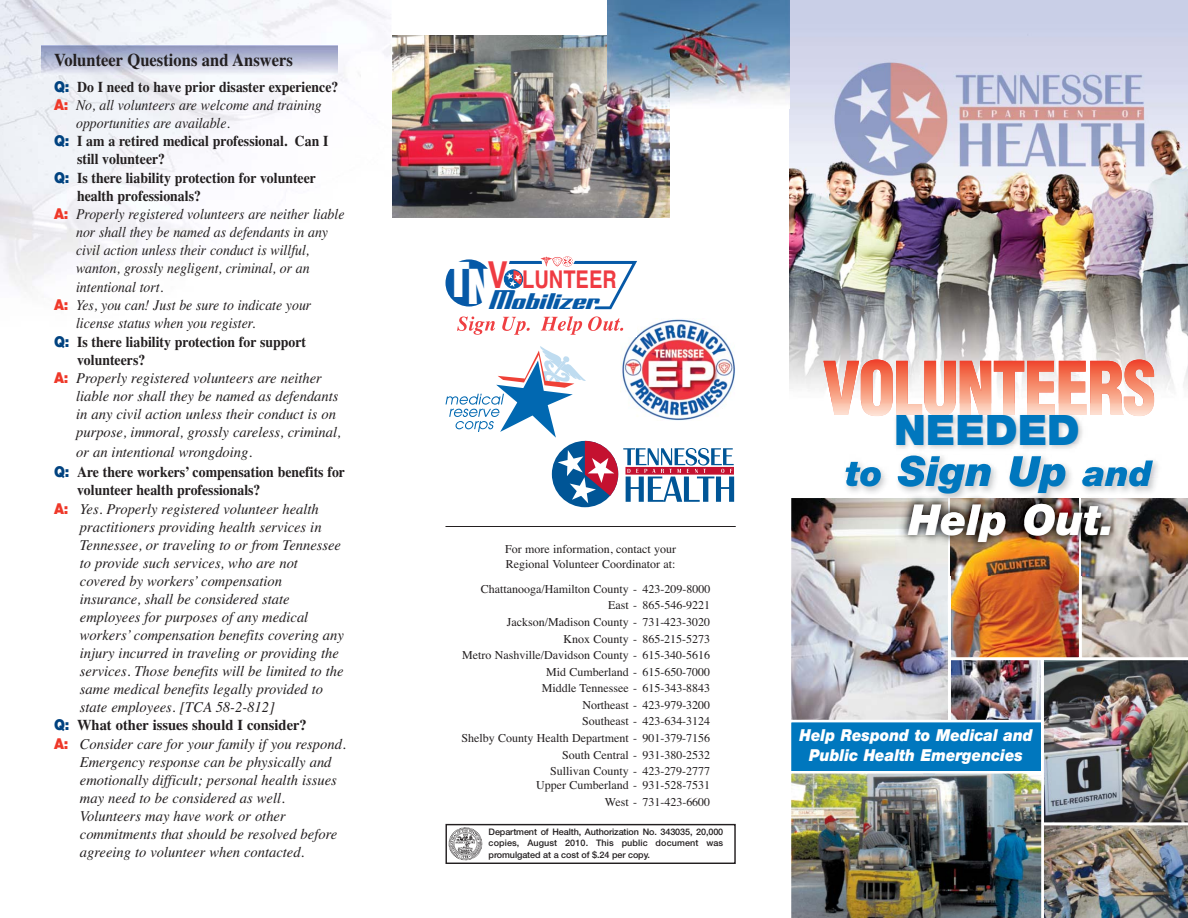
<style>
.page{position:relative;width:1188px;height:918px;background:#fff}
.page>*{position:absolute;margin:0;border:0;box-sizing:border-box;transform-origin:0 0}
.t1{font:italic 900 42px "Helvetica Neue";color:#0077be}
.t2{font:italic 900 42px "Helvetica Neue";color:#fff}
.t3{font:900 42px "Helvetica Neue";color:#0077be}
.t4{font:700 24.45px "Helvetica";color:#ef3b42;scale:.82 1}
.t5{font:700 18px "Times";color:#231f20;scale:.92 1}
.t6{font:italic 900 16.5px/19.5px "Helvetica Neue";color:#fff;text-align:center;scale:.92 1}
.t7{font:italic 15px "Times";color:#231f20}
.t8{font:italic 15px "Times";color:#231f20;scale:.92 1}
.t9{font:700 15px/20px "Times";color:#231f20;scale:.92 1}
.t10{font:700 15px "Times";color:#231f20}
.t11{font:12px/16.5px "Times";color:#231f20;text-align:right}
.t12{font:500 9px/11.2px "Helvetica Neue";letter-spacing:-.01em;color:#231f20;text-align:justify}
.s1{font-family:"Helvetica Neue";font-weight:900;color:#004280}
.s2{font-family:"Helvetica Neue";font-weight:900;font-style:normal;color:#ef3829}
.s3{font-weight:400;font-style:italic}
.s4{font-weight:900;font-stretch:condensed;font-size:46.8px;color:#fff}
.s5{font-weight:900;font-stretch:condensed;font-size:46.95px;color:#fff}
.s6{font-size:37.05px}
.s7{font-size:36px}
</style>
<div class="page">
<img style="left:392px;top:35px;width:277px;height:183px">
<img style="left:0;top:0;width:391px;height:289px">
<img style="left:790px;top:0;width:398px;height:479px">
<div style="left:445px;top:824px;width:291px;height:40px;border:1px solid #231f20"></div>
<img style="left:449px;top:828px;width:34px;height:33px">
<hr style="left:446px;top:526px;width:290px;height:1px;background:#231f20">
<img style="left:608px;top:0;width:182px;height:108px">
<img style="left:41px;top:46px;width:297px;height:28px">
<img style="left:791px;top:497px;width:397px;height:421px">
<img style="left:908px;top:504px;width:203px;height:20px">
<svg style="left:824px;top:360px;width:331px;height:43px"></svg>
<img style="left:790px;top:403px;width:398px;height:74px">
<img style="left:821px;top:444px;width:367px;height:33px">
<img style="left:845px;top:462px;width:36px;height:18px">
<img style="left:897px;top:456px;width:168px;height:24px">
<img style="left:1082px;top:461px;width:71px;height:19px">
<img style="left:832px;top:403px;width:322px;height:13px">
<img style="left:629px;top:319px;width:106px;height:60px">
<div style="left:552px;top:441px;width:66px;height:66px;background:#005596;border-radius:50%"></div>
<svg style="left:446px;top:346px;width:288px;height:157px"></svg>
<div style="left:446px;top:254px;width:191px;height:83px;background:#fff"></div>
<div style="left:445px;top:259px;width:48px;height:48px;background:#0659a7;border-radius:50%"></div>
<div style="left:488px;top:273px;width:11px;height:28px;background:#fff"></div>
<svg style="left:457px;top:316px;width:38px;height:19px"></svg>
<svg style="left:502px;top:317px;width:28px;height:18px"></svg>
<svg style="left:541px;top:316px;width:41px;height:19px"></svg>
<svg style="left:588px;top:316px;width:35px;height:15px"></svg>
<svg style="left:489px;top:257px;width:148px;height:52px"></svg>
<p class="t5" style="left:54px;top:54px;width:261px">Volunteer Questions and Answers</p>
<p class="t9" style="left:54px;top:78px;width:311px"><span class="s1">Q:</span> Do I need to have prior disaster experience?</p>
<p class="t8" style="left:54px;top:100px;width:293px"><span class="s2">A:</span> No, all volunteers are welcome and training</p>
<p class="t8" style="left:76px;top:118px;width:169px">opportunities are available.</p>
<p class="t9" style="left:54px;top:133px;width:300px"><span class="s1">Q:</span> I am a retired medical professional. Can I</p>
<p class="t9" style="left:77px;top:151px;width:97px">still volunteer?</p>
<p class="t9" style="left:54px;top:169px;width:286px"><span class="s1">Q:</span> Is there liability protection for volunteer</p>
<p class="t9" style="left:77px;top:187px;width:136px">health professionals?</p>
<p class="t8" style="left:54px;top:209px;width:317px"><span class="s2">A:</span> Properly registered volunteers are neither liable</p>
<p class="t8" style="left:76px;top:227px;width:275px">nor shall they be named as defendants in any</p>
<p class="t8" style="left:76px;top:245px;width:255px">civil action unless their conduct is willful,</p>
<p class="t8" style="left:76px;top:263px;width:255px">wanton, grossly negligent, criminal, or an</p>
<p class="t8" style="left:76px;top:281px;width:96px">intentional tort.</p>
<p class="t8" style="left:54px;top:300px;width:281px"><span class="s2">A:</span> Yes, you can! Just be sure to indicate your</p>
<p class="t8" style="left:76px;top:318px;width:196px">license status when you register.</p>
<p class="t9" style="left:54px;top:333px;width:276px"><span class="s1">Q:</span> Is there liability protection for support</p>
<p class="t9" style="left:77px;top:351px;width:76px">volunteers?</p>
<p class="t7" style="left:54px;top:373px;width:269px"><span class="s2">A:</span> Properly registered volunteers are neither</p>
<p class="t7" style="left:76px;top:391px;width:264px">liable nor shall they be named as defendants</p>
<p class="t7" style="left:76px;top:409px;width:261px">in any civil action unless their conduct is on</p>
<p class="t7" style="left:76px;top:427px;width:266px">purpose, immoral, grossly careless, criminal,</p>
<p class="t9" style="left:54px;top:444px;width:318px;text-indent:22px"><span class="s3">or an intentional wrongdoing.<br></span><span class="s1">Q:</span> Are there workers’ compensation benefits for</p>
<p class="t9" style="left:77px;top:482px;width:201px">volunteer health professionals?</p>
<p class="t7" style="left:54px;top:503px;width:266px"><span class="s2">A:</span> Yes. Properly registered volunteer health</p>
<p class="t7" style="left:80px;top:521px;width:243px">practitioners providing health services in</p>
<p class="t7" style="left:80px;top:539px;width:263px">Tennessee, or traveling to or from Tennessee</p>
<p class="t7" style="left:80px;top:557px;width:220px">to provide such services, who are not</p>
<p class="t7" style="left:80px;top:575px;width:204px">covered by workers’ compensation</p>
<p class="t7" style="left:80px;top:593px;width:211px">insurance, shall be considered state</p>
<p class="t7" style="left:80px;top:611px;width:230px">employees for purposes of any medical</p>
<p class="t7" style="left:80px;top:629px;width:266px">workers’ compensation benefits covering any</p>
<p class="t7" style="left:80px;top:647px;width:260px">injury incurred in traveling or providing the</p>
<p class="t7" style="left:80px;top:665px;width:265px">services. Those benefits will be limited to the</p>
<p class="t7" style="left:80px;top:683px;width:245px">same medical benefits legally provided to</p>
<p class="t7" style="left:80px;top:701px;width:196px">state employees. [TCA 58-2-812]</p>
<p class="t10" style="left:54px;top:720px;width:254px"><span class="s1">Q:</span> What other issues should I consider?</p>
<p class="t7" style="left:54px;top:738px;width:293px"><span class="s2">A:</span> Consider care for your family if you respond.</p>
<p class="t7" style="left:80px;top:756px;width:253px">Emergency response can be physically and</p>
<p class="t7" style="left:80px;top:774px;width:258px">emotionally difficult; personal health issues</p>
<p class="t7" style="left:80px;top:792px;width:206px">may need to be considered as well.</p>
<p class="t7" style="left:80px;top:810px;width:207px">Volunteers may have work or other</p>
<p class="t7" style="left:80px;top:828px;width:259px">commitments that should be resolved before</p>
<p class="t7" style="left:80px;top:846px;width:226px">agreeing to volunteer when contacted.</p>
<h2 class="t4" style="left:447px;top:270px;width:209px"><span class="s4">T</span><span class="s5">N</span><span class="s6">V</span> LUNTEER</h2>
<p class="t11" style="left:505px;top:543px;width:172px;line-height:14.4px;text-align:left">For more information, contact your<br>Regional Volunteer Coordinator at:</p>
<p class="t11" style="left:461px;top:582px;width:250px">Chattanooga/Hamilton County - 423-209-8000<br>East - 865-546-9221<br>Jackson/Madison County - 731-423-3020<br>Knox County - 865-215-5273<br>Metro Nashville/Davidson County - 615-340-5616<br>Mid Cumberland - 615-650-7000<br>Middle Tennessee - 615-343-8843<br>Northeast - 423-979-3200<br>Southeast - 423-634-3124<br>Shelby County Health Department - 901-379-7156<br>South Central - 931-380-2532<br>Sullivan County - 423-279-2777</p>
<p class="t11" style="left:536px;top:778px;width:176px">Upper Cumberland - 931-528-7531<br>West - 731-423-6600</p>
<p class="t12" style="left:489px;top:827px;width:236px">Department of Health, Authorization No. 343035, 20,000 copies, August 2010. This public document was promulgated at a cost of $.24 per copy.</p>
<h1 class="t3" style="left:894px;top:415px;width:187px">NEEDED</h1>
<h1 class="t1" style="left:845px;top:456px;width:308px"><span class="s7">to</span> Sign Up <span class="s7">and</span></h1>
<h1 class="t2" style="left:909px;top:505px;width:207px">Help Out.</h1>
<p class="t6" style="left:800px;top:727px;width:255px">Help Respond to Medical and<br>Public Health Emergencies</p>
</div>
